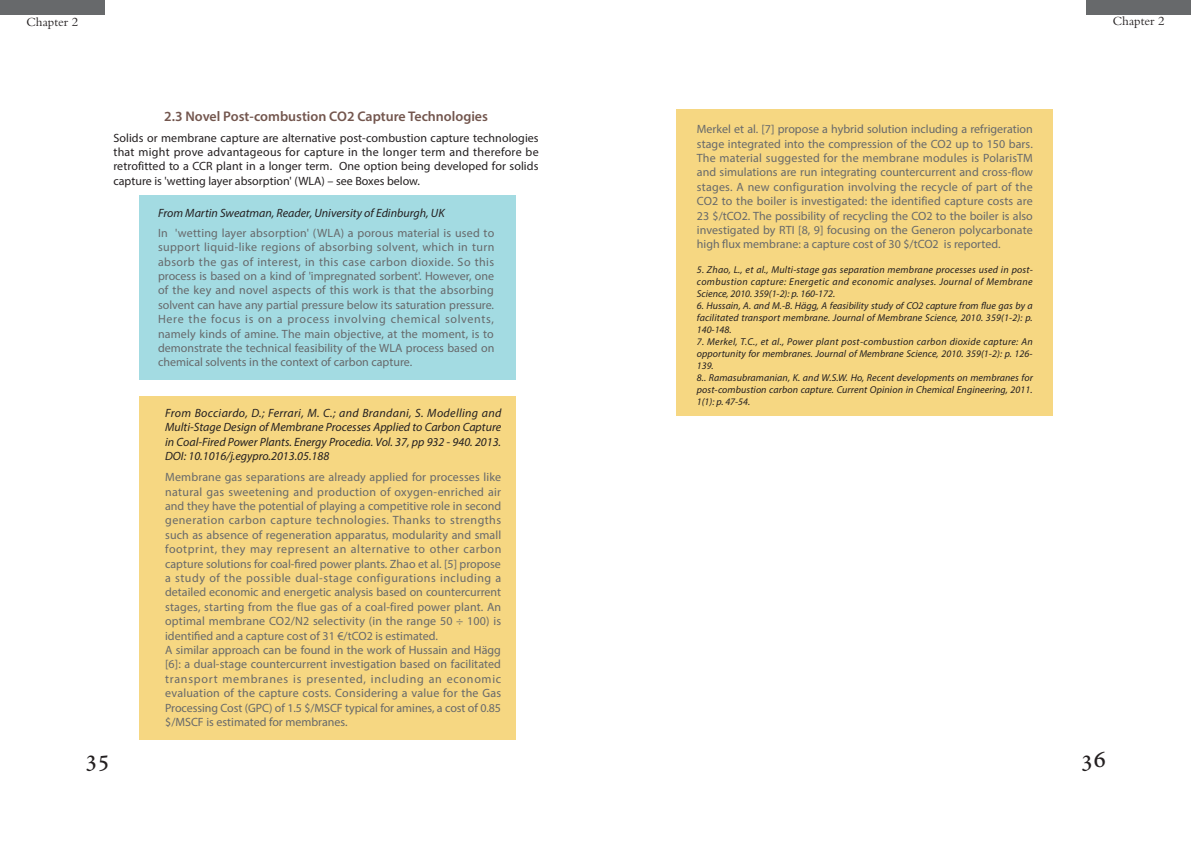
<style>
.page{position:relative;width:1191px;height:842px;background:#fff}
.page>*{position:absolute;margin:0;border:0;box-sizing:border-box;transform-origin:0 0}
.t1{font:25px "Adobe Hebrew";color:#231f20}
.t2{font:600 14px "Myriad Pro";color:#73564e}
.t3{font:13px "Bembo Std";color:#231f20}
.t4{font:12px/14.4px "Myriad Pro";letter-spacing:.005em;color:#67696b;text-align:justify}
.t5{font:12px/14.4px "Myriad Pro";color:#231f20;text-align:justify}
.t6{font:italic 12px/14.4px "Myriad Pro";color:#231f20;text-align:justify}
.t7{font:italic 10px/12px "Myriad Pro";letter-spacing:.01em;color:#231f20;text-align:justify}
</style>
<div class="page">
<div style="left:139px;top:196px;width:377px;height:184px;background:#a3dbe2"></div>
<div style="left:139px;top:397px;width:377px;height:343px;background:#f6d782"></div>
<div style="left:676px;top:109px;width:377px;height:306px;background:#f6d782"></div>
<div style="left:0;top:0;width:105px;height:15px;background:#67696b"></div>
<div style="left:1086px;top:0;width:105px;height:15px;background:#67696b"></div>
<p class="t3" style="left:26px;top:14px;width:53px">Chapter 2</p>
<p class="t3" style="left:1112px;top:14px;width:53px">Chapter 2</p>
<p class="t2" style="left:164px;top:107px;width:325px">2.3 Novel Post-combustion CO2 Capture Technologies</p>
<p class="t5" style="left:113px;top:130px;width:427px">Solids or membrane capture are alternative post-combustion capture technologies that might prove advantageous for capture in the longer term and therefore be retrofitted to a CCR plant in a longer term. One option being developed for solids capture is 'wetting layer absorption' (WLA) – see Boxes below.</p>
<p class="t6" style="left:158px;top:206px;width:288px">From Martin Sweatman, Reader, University of Edinburgh, UK</p>
<p class="t4" style="left:158px;top:225px;width:338px">In 'wetting layer absorption' (WLA) a porous material is used to support liquid-like regions of absorbing solvent, which in turn absorb the gas of interest, in this case carbon dioxide. So this process is based on a kind of 'impregnated sorbent'. However, one of the key and novel aspects of this work is that the absorbing solvent can have any partial pressure below its saturation pressure.<br>Here the focus is on a process involving chemical solvents, namely kinds of amine. The main objective, at the moment, is to demonstrate the technical feasibility of the WLA process based on chemical solvents in the context of carbon capture.</p>
<p class="t6" style="left:165px;top:405px;width:338px">From Bocciardo, D.; Ferrari, M. C.; and Brandani, S. Modelling and Multi-Stage Design of Membrane Processes Applied to Carbon Capture in Coal-Fired Power Plants. Energy Procedia. Vol. 37, pp 932 - 940. 2013.<br>DOI: 10.1016/j.egypro.2013.05.188</p>
<p class="t4" style="left:165px;top:470px;width:338px;text-align:left">Membrane gas separations are already applied for processes like natural gas sweetening and production of oxygen-enriched air and they have the potential of playing a competitive role in second generation carbon capture technologies. Thanks to strengths such as absence of regeneration apparatus, modularity and small footprint, they may represent an alternative to other carbon capture solutions for coal-fired power plants. Zhao et al. [5] propose a study of the possible dual-stage configurations including a detailed economic and energetic analysis based on countercurrent stages, starting from the flue gas of a coal-fired power plant. An optimal membrane CO2/N2 selectivity (in the range 50 ÷ 100) is identified and a capture cost of 31 €/tCO2 is estimated.<br>A similar approach can be found in the work of Hussain and Hägg [6]: a dual-stage countercurrent investigation based on facilitated transport membranes is presented, including an economic evaluation of the capture costs. Considering a value for the Gas Processing Cost (GPC) of 1.5 $/MSCF typical for amines, a cost of 0.85 $/MSCF is estimated for membranes.</p>
<p class="t4" style="left:697px;top:122px;width:338px">Merkel et al. [7] propose a hybrid solution including a refrigeration stage integrated into the compression of the CO2 up to 150 bars.<br>The material suggested for the membrane modules is PolarisTM and simulations are run integrating countercurrent and cross-flow stages. A new configuration involving the recycle of part of the CO2 to the boiler is investigated: the identified capture costs are 23 $/tCO2. The possibility of recycling the CO2 to the boiler is also investigated by RTI [8, 9] focusing on the Generon polycarbonate high flux membrane: a capture cost of 30 $/tCO2 is reported.</p>
<p class="t7" style="left:697px;top:264px;width:338px">5. Zhao, L., et al., Multi-stage gas separation membrane processes used in post&shy;combustion capture: Energetic and economic analyses. Journal of Membrane Science, 2010. 359(1-2): p. 160-172.</p>
<p class="t7" style="left:697px;top:300px;width:337px">6. Hussain, A. and M.-B. Hägg, A feasibility study of CO2 capture from flue gas by a facilitated transport membrane. Journal of Membrane Science, 2010. 359(1-2): p.<br>140-148.</p>
<p class="t7" style="left:697px;top:336px;width:338px;text-align:left">7. Merkel, T.C., et al., Power plant post-combustion carbon dioxide capture: An opportunity for membranes. Journal of Membrane Science, 2010. 359(1-2): p. 126- 139.<br>8.. Ramasubramanian, K. and W.S.W. Ho, Recent developments on membranes for post-combustion carbon capture. Current Opinion in Chemical Engineering, 2011.<br>1(1): p. 47-54.</p>
<h1 class="t1" style="left:85px;top:744px;width:27px">35</h1>
<h1 class="t1" style="left:1080px;top:744px;width:27px">36</h1>
</div>
